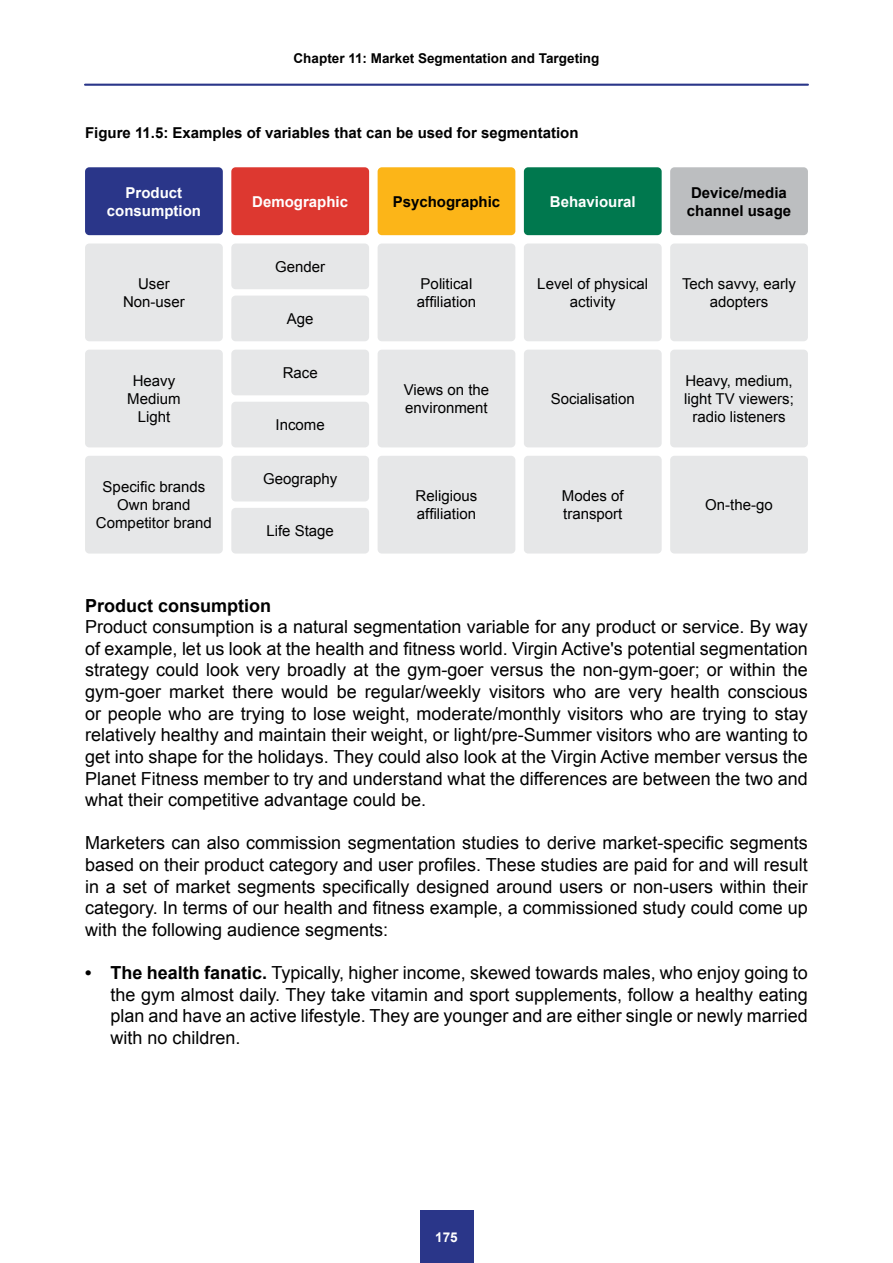
<style>
.page{position:relative;width:893px;height:1263px;background:#fff}
.page>*{position:absolute;margin:0;border:0;box-sizing:border-box;transform-origin:0 0}
.t1{font:18px/21.6px "Arial";color:#000;text-align:justify}
.t2{font:700 18px "Arial";color:#000}
.t3{font:15px/18px "Arial";color:#000;text-align:center}
.t4{font:700 15px/18px "Arial";color:#000}
.t5{font:700 15px/18px "Arial";color:#fff;text-align:center}
.t6{font:700 13.5px "Arial";color:#000}
.t7{font:700 13.5px "Arial";color:#fff}
.s1{font-weight:700}
</style>
<div class="page">
<div style="left:420px;top:1210px;width:53px;height:53px;background:#2a3689"></div>
<hr style="left:85px;top:84px;width:723px;height:2px;background:#2a3689">
<div style="left:85px;top:167px;width:138px;height:68px;background:#2a3689;border-radius:4px"></div>
<div style="left:85px;top:243px;width:138px;height:98px;background:#e6e7e8;border-radius:4px"></div>
<div style="left:85px;top:350px;width:138px;height:97px;background:#e6e7e8;border-radius:4px"></div>
<div style="left:85px;top:456px;width:138px;height:97px;background:#e6e7e8;border-radius:4px"></div>
<div style="left:231px;top:167px;width:138px;height:68px;background:#dd3830;border-radius:4px"></div>
<div style="left:231px;top:243px;width:138px;height:46px;background:#e6e7e8;border-radius:4px"></div>
<div style="left:231px;top:508px;width:138px;height:45px;background:#e6e7e8;border-radius:4px"></div>
<div style="left:231px;top:456px;width:138px;height:45px;background:#e6e7e8;border-radius:4px"></div>
<div style="left:231px;top:402px;width:138px;height:45px;background:#e6e7e8;border-radius:4px"></div>
<div style="left:231px;top:350px;width:138px;height:45px;background:#e6e7e8;border-radius:4px"></div>
<div style="left:231px;top:296px;width:138px;height:45px;background:#e6e7e8;border-radius:4px"></div>
<div style="left:378px;top:167px;width:137px;height:68px;background:#fcb518;border-radius:4px"></div>
<div style="left:378px;top:243px;width:137px;height:98px;background:#e6e7e8;border-radius:4px"></div>
<div style="left:378px;top:456px;width:137px;height:98px;background:#e6e7e8;border-radius:4px"></div>
<div style="left:378px;top:350px;width:137px;height:97px;background:#e6e7e8;border-radius:4px"></div>
<div style="left:524px;top:167px;width:138px;height:68px;background:#00784e;border-radius:4px"></div>
<div style="left:524px;top:243px;width:138px;height:98px;background:#e6e7e8;border-radius:4px"></div>
<div style="left:524px;top:350px;width:138px;height:97px;background:#e6e7e8;border-radius:4px"></div>
<div style="left:524px;top:456px;width:138px;height:97px;background:#e6e7e8;border-radius:4px"></div>
<div style="left:670px;top:167px;width:138px;height:68px;background:#bcbec0;border-radius:4px"></div>
<div style="left:670px;top:243px;width:138px;height:98px;background:#e6e7e8;border-radius:4px"></div>
<div style="left:670px;top:350px;width:138px;height:97px;background:#e6e7e8;border-radius:4px"></div>
<div style="left:670px;top:456px;width:138px;height:97px;background:#e6e7e8;border-radius:4px"></div>
<p class="t6" style="left:294px;top:49px;width:307px">Chapter 11: Market Segmentation and Targeting</p>
<p class="t4" style="left:85px;top:125px;width:495px">Figure 11.5: Examples of variables that can be used for segmentation</p>
<p class="t5" style="left:107px;top:184px;width:96px">Product consumption</p>
<p class="t3" style="left:123px;top:275px;width:63px">User<br>Non-user</p>
<p class="t3" style="left:127px;top:372px;width:55px">Heavy<br>Medium<br>Light</p>
<p class="t3" style="left:96px;top:478px;width:117px">Specific brands<br>Own brand<br>Competitor brand</p>
<p class="t5" style="left:252px;top:193px;width:97px">Demographic</p>
<p class="t3" style="left:275px;top:258px;width:52px">Gender</p>
<p class="t3" style="left:287px;top:310px;width:28px">Age</p>
<p class="t3" style="left:283px;top:364px;width:37px">Race</p>
<p class="t3" style="left:276px;top:416px;width:51px">Income</p>
<p class="t3" style="left:263px;top:470px;width:76px">Geography</p>
<p class="t3" style="left:266px;top:522px;width:69px">Life Stage</p>
<p class="t4" style="left:393px;top:193px;width:109px">Psychographic</p>
<p class="t5" style="left:550px;top:193px;width:87px">Behavioural</p>
<p class="t3" style="left:417px;top:275px;width:61px;text-align:left">Political affiliation</p>
<p class="t3" style="left:537px;top:275px;width:112px">Level of physical activity</p>
<p class="t3" style="left:404px;top:381px;width:87px;text-align:left">Views on the environment</p>
<p class="t3" style="left:551px;top:390px;width:86px">Socialisation</p>
<p class="t3" style="left:416px;top:487px;width:63px;text-align:left">Religious affiliation</p>
<p class="t3" style="left:562px;top:487px;width:63px;text-align:left">Modes of transport</p>
<p class="t4" style="left:687px;top:184px;width:106px">Device/media channel usage</p>
<p class="t3" style="left:682px;top:275px;width:115px">Tech savvy, early adopters</p>
<p class="t3" style="left:684px;top:372px;width:111px">Heavy, medium, light TV viewers; radio listeners</p>
<p class="t3" style="left:705px;top:496px;width:69px">On-the-go</p>
<p class="t2" style="left:85px;top:593px;width:188px">Product consumption</p>
<p class="t1" style="left:85px;top:616px;width:724px">Product consumption is a natural segmentation variable for any product or service. By way of example, let us look at the health and fitness world. Virgin Active's potential segmentation strategy could look very broadly at the gym-goer versus the non-gym-goer; or within the gym-goer market there would be regular/weekly visitors who are very health conscious or people who are trying to lose weight, moderate/monthly visitors who are trying to stay relatively healthy and maintain their weight, or light/pre-Summer visitors who are wanting to get into shape for the holidays. They could also look at the Virgin Active member versus the Planet Fitness member to try and understand what the differences are between the two and what their competitive advantage could be.</p>
<p class="t1" style="left:85px;top:832px;width:724px">Marketers can also commission segmentation studies to derive market-specific segments based on their product category and user profiles. These studies are paid for and will result in a set of market segments specifically designed around users or non-users within their category. In terms of our health and fitness example, a commissioned study could come up with the following audience segments:</p>
<p class="t1" style="left:111px;top:962px;width:699px;text-indent:-26px"><span class="s1">• The health fanatic.</span> Typically, higher income, skewed towards males, who enjoy going to the gym almost daily. They take vitamin and sport supplements, follow a healthy eating plan and have an active lifestyle. They are younger and are either single or newly married with no children.</p>
<p class="t7" style="left:435px;top:1228px;width:24px">175</p>
</div>
